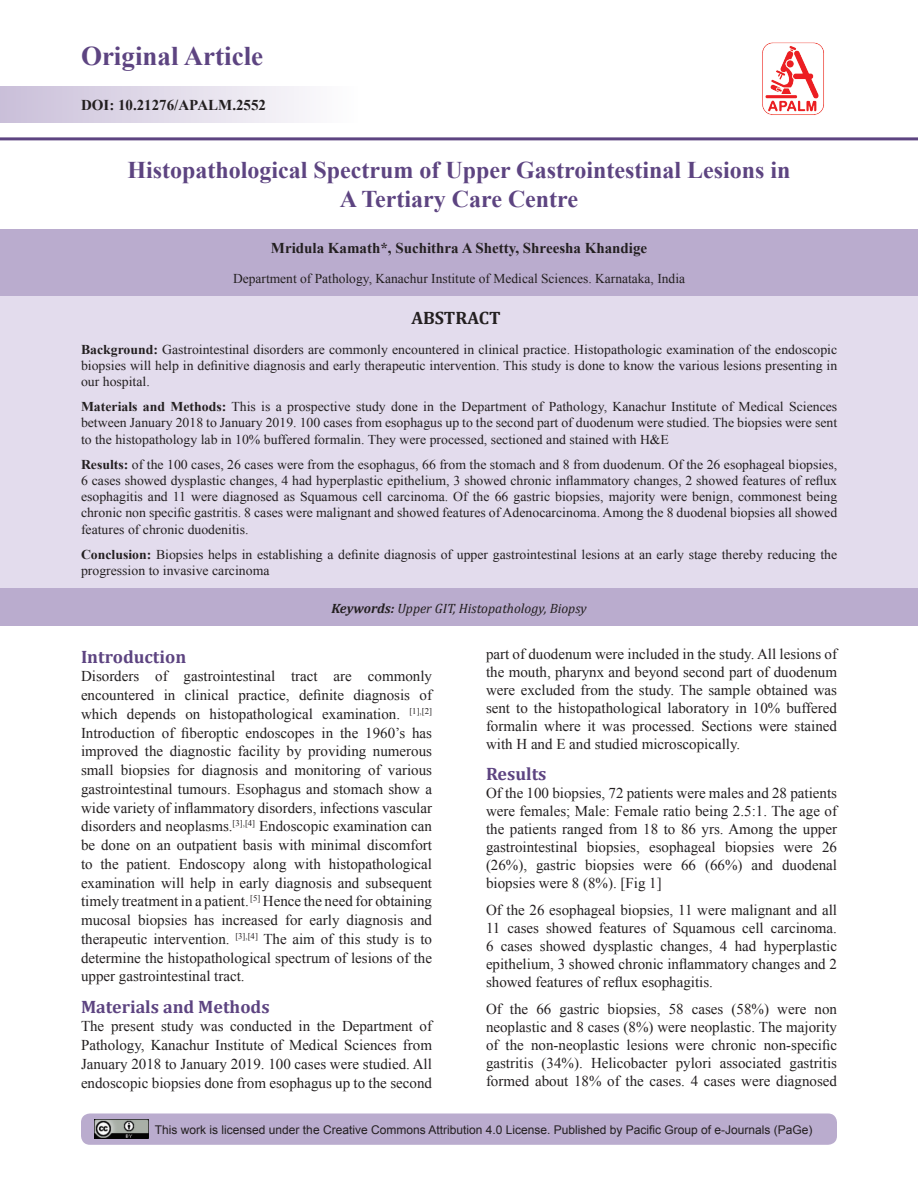
<style>
.page{position:relative;width:918px;height:1188px;background:#fff}
.page>*{position:absolute;margin:0;border:0;box-sizing:border-box;transform-origin:0 0}
.t1{font:700 27px "Times New Roman";color:#5d4481}
.Chap_head{font:700 24px/28.8px "Times New Roman";color:#5d4481;text-align:center}
.Subhead{font:700 18px "Cambria";color:#5d4481}
.Abstract_head{font:700 18px "Cambria";color:#231f20}
.BodyText{font:15px/18.8px "Times New Roman";color:#231f20;text-align:justify}
.Author_head{font:700 15px "Times New Roman";color:#231f20}
.DOI_No{font:700 15px "Times New Roman";color:#231f20}
.Abstract_Text{font:13.5px/16.2px "Times New Roman";color:#231f20;text-align:justify}
.Address{font:13.5px "Times New Roman";color:#231f20}
.Key_Words{font:italic 13.5px "Cambria";color:#231f20}
.t2{font:12px "Arial";color:#231f20}
.s1{font-weight:700}
</style>
<div class="page">
<div style="left:81px;top:1113px;width:756px;height:32px;background:#baacce;border-radius:9px"></div>
<div style="left:0;top:86px;width:357px;height:37px;background:linear-gradient(to right,#cabfd9,#fefefe)"></div>
<hr style="left:0;top:137px;width:918px;height:3px;background:#5d4481">
<img style="left:94px;top:1120px;width:54px;height:19px">
<img style="left:762px;top:42px;width:62px;height:73px">
<div style="left:0;top:230px;width:918px;height:66px;background:#baacce"></div>
<div style="left:0;top:296px;width:918px;height:293px;background:#e3dced"></div>
<div style="left:0;top:589px;width:918px;height:37px;background:#baacce"></div>
<h1 class="t1" style="left:81px;top:38px;width:184px">Original Article</h1>
<p class="DOI_No" style="left:81px;top:94px;width:187px">DOI: 10.21276/APALM.2552</p>
<p class="Chap_head" style="left:127px;top:155px;width:665px">Histopathological Spectrum of Upper Gastrointestinal Lesions in<br>A Tertiary Care Centre</p>
<p class="Author_head" style="left:271px;top:238px;width:378px">Mridula Kamath*, Suchithra A Shetty, Shreesha Khandige</p>
<p class="Address" style="left:233px;top:269px;width:454px">Department of Pathology, Kanachur Institute of Medical Sciences. Karnataka, India</p>
<p class="Abstract_head" style="left:411px;top:305px;width:91px">ABSTRACT</p>
<p class="Abstract_Text" style="left:81px;top:341px;width:758px"><span class="s1">Background:</span> Gastrointestinal disorders are commonly encountered in clinical practice. Histopathologic examination of the endoscopic biopsies will help in definitive diagnosis and early therapeutic intervention. This study is done to know the various lesions presenting in our hospital.</p>
<p class="Abstract_Text" style="left:81px;top:398px;width:758px"><span class="s1">Materials and Methods:</span> This is a prospective study done in the Department of Pathology, Kanachur Institute of Medical Sciences between January 2018 to January 2019. 100 cases from esophagus up to the second part of duodenum were studied. The biopsies were sent to the histopathology lab in 10% buffered formalin. They were processed, sectioned and stained with H&amp;E</p>
<p class="Abstract_Text" style="left:81px;top:456px;width:758px"><span class="s1">Results:</span> of the 100 cases, 26 cases were from the esophagus, 66 from the stomach and 8 from duodenum. Of the 26 esophageal biopsies, 6 cases showed dysplastic changes, 4 had hyperplastic epithelium, 3 showed chronic inflammatory changes, 2 showed features of reflux esophagitis and 11 were diagnosed as Squamous cell carcinoma. Of the 66 gastric biopsies, majority were benign, commonest being chronic non specific gastritis. 8 cases were malignant and showed features of Adenocarcinoma. Among the 8 duodenal biopsies all showed features of chronic duodenitis.</p>
<p class="Abstract_Text" style="left:81px;top:546px;width:758px"><span class="s1">Conclusion:</span> Biopsies helps in establishing a definite diagnosis of upper gastrointestinal lesions at an early stage thereby reducing the progression to invasive carcinoma</p>
<p class="Key_Words" style="left:331px;top:598px;width:257px"><span class="s1">Keywords:</span> Upper GIT, Histopathology, Biopsy</p>
<p class="Subhead" style="left:81px;top:644px;width:107px">Introduction</p>
<p class="BodyText" style="left:81px;top:667px;width:353px">Disorders of gastrointestinal tract are commonly encountered in clinical practice, definite diagnosis of which depends on histopathological examination. <sup>[1],[2] </sup>Introduction of fiberoptic endoscopes in the 1960’s has improved the diagnostic facility by providing numerous small biopsies for diagnosis and monitoring of various gastrointestinal tumours. Esophagus and stomach show a wide variety of inflammatory disorders, infections vascular disorders and neoplasms.<sup>[3],[4]</sup> Endoscopic examination can be done on an outpatient basis with minimal discomfort to the patient. Endoscopy along with histopathological examination will help in early diagnosis and subsequent timely treatment in a patient. <sup>[5]</sup> Hence the need for obtaining mucosal biopsies has increased for early diagnosis and therapeutic intervention. <sup>[3],[4]</sup> The aim of this study is to determine the histopathological spectrum of lesions of the upper gastrointestinal tract.</p>
<p class="Subhead" style="left:81px;top:994px;width:190px">Materials and Methods</p>
<p class="BodyText" style="left:81px;top:1017px;width:353px">The present study was conducted in the Department of Pathology, Kanachur Institute of Medical Sciences from January 2018 to January 2019. 100 cases were studied. All endoscopic biopsies done from esophagus up to the second</p>
<p class="BodyText" style="left:486px;top:645px;width:353px;line-height:18px">part of duodenum were included in the study. All lesions of the mouth, pharynx and beyond second part of duodenum were excluded from the study. The sample obtained was sent to the histopathological laboratory in 10% buffered formalin where it was processed. Sections were stained with H and E and studied microscopically.</p>
<p class="Subhead" style="left:486px;top:761px;width:62px">Results</p>
<p class="BodyText" style="left:486px;top:783px;width:353px;line-height:18px">Of the 100 biopsies, 72 patients were males and 28 patients were females; Male: Female ratio being 2.5:1. The age of the patients ranged from 18 to 86 yrs. Among the upper gastrointestinal biopsies, esophageal biopsies were 26 (26%), gastric biopsies were 66 (66%) and duodenal biopsies were 8 (8%). [Fig 1]</p>
<p class="BodyText" style="left:486px;top:900px;width:353px;line-height:18px">Of the 26 esophageal biopsies, 11 were malignant and all 11 cases showed features of Squamous cell carcinoma.<br>6 cases showed dysplastic changes, 4 had hyperplastic epithelium, 3 showed chronic inflammatory changes and 2 showed features of reflux esophagitis.</p>
<p class="BodyText" style="left:486px;top:999px;width:353px;line-height:18px">Of the 66 gastric biopsies, 58 cases (58%) were non neoplastic and 8 cases (8%) were neoplastic. The majority of the non-neoplastic lesions were chronic non-specific gastritis (34%). Helicobacter pylori associated gastritis formed about 18% of the cases. 4 cases were diagnosed</p>
<p class="t2" style="left:155px;top:1121px;width:659px">This work is licensed under the Creative Commons Attribution 4.0 License. Published by Pacific Group of e-Journals (PaGe)</p>
</div>
